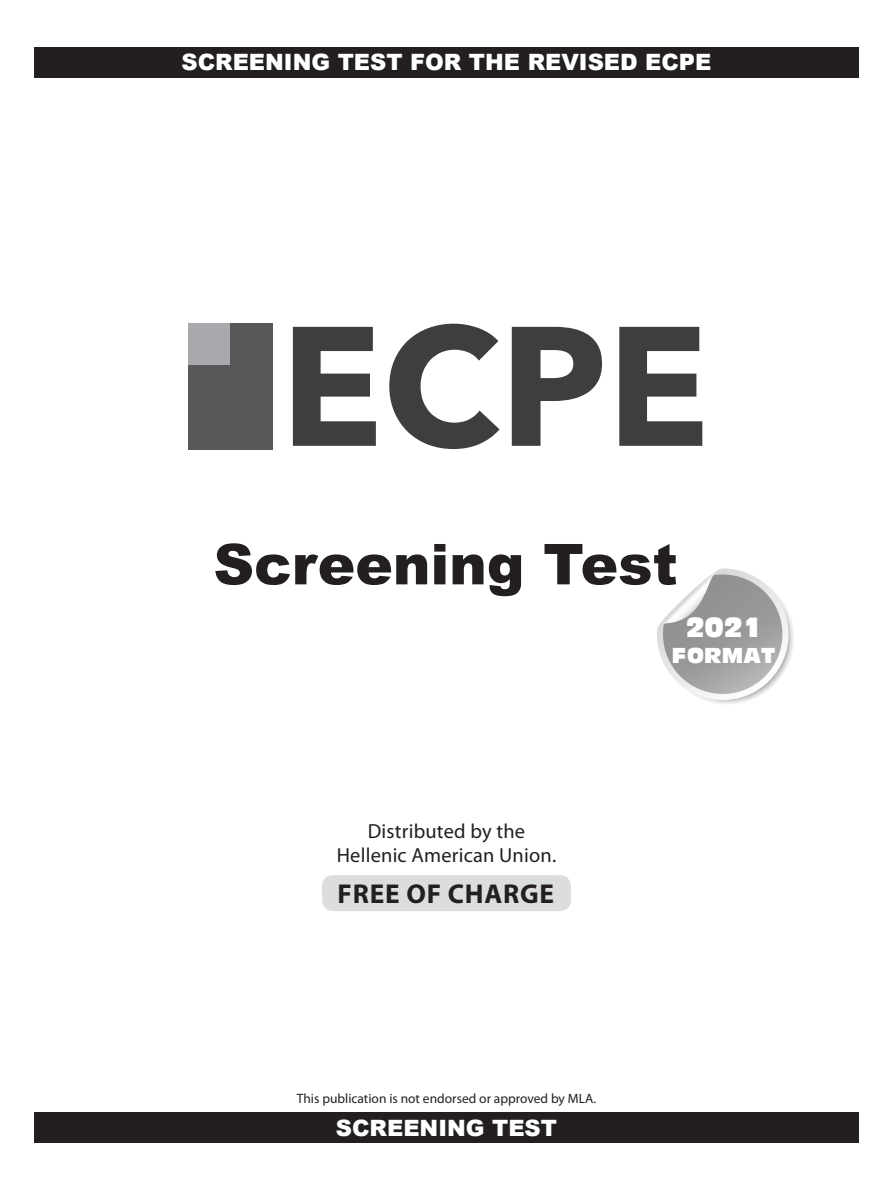
<style>
.page{position:relative;width:893px;height:1191px;background:#fff}
.page>*{position:absolute;margin:0;border:0;box-sizing:border-box;transform-origin:0 0}
.t1{font:900 56.4px "Arial";color:#231f20}
.t2{font:700 27.3px "Myriad Pro";letter-spacing:.03em;color:#231f20}
.t3{font:27px "Antique Olive Compact";color:#fff}
.t4{font:900 22.5px "Arial";color:#fff}
.t5{font:21px "Antique Olive Compact";color:#fff}
.t6{font:20.4px/24.5px "Myriad Pro";letter-spacing:.01em;color:#231f20;text-align:center}
.t7{font:13.5px "Myriad Pro";color:#231f20}
</style>
<div class="page">
<div style="left:34px;top:1112px;width:825px;height:30px;background:#231f20"></div>
<div style="left:322px;top:875px;width:249px;height:36px;background:#dcdddf;border-radius:11px"></div>
<div style="left:34px;top:47px;width:825px;height:31px;background:#231f20"></div>
<div style="left:189px;top:323px;width:42px;height:42px;background:#a8a9ad"></div>
<div style="left:231px;top:323px;width:42px;height:42px;background:#57585a"></div>
<div style="left:189px;top:365px;width:42px;height:42px;background:#57585a"></div>
<div style="left:231px;top:365px;width:42px;height:42px;background:#57585a"></div>
<div style="left:189px;top:407px;width:42px;height:42px;background:#57585a"></div>
<div style="left:231px;top:407px;width:42px;height:42px;background:#57585a"></div>
<svg style="left:293px;top:327px;width:83px;height:119px"></svg>
<svg style="left:389px;top:324px;width:110px;height:125px"></svg>
<svg style="left:512px;top:327px;width:90px;height:119px"></svg>
<svg style="left:619px;top:327px;width:83px;height:119px"></svg>
<svg style="left:657px;top:568px;width:137px;height:136px"></svg>
<p class="t4" style="left:181px;top:46px;width:531px">SCREENING TEST FOR THE REVISED ECPE</p>
<p class="t1" style="left:213px;top:523px;width:466px">Screening Test</p>
<p class="t6" style="left:337px;top:818px;width:221px">Distributed by the<br>Hellenic American Union.</p>
<p class="t2" style="left:337px;top:876px;width:218px">FREE OF CHARGE</p>
<p class="t7" style="left:297px;top:1090px;width:301px">This publication is not endorsed or approved by MLA.</p>
<p class="t4" style="left:336px;top:1111px;width:223px">SCREENING TEST</p>
<p class="t3" style="left:686px;top:611px;width:78px">2021</p>
<p class="t5" style="left:672px;top:642px;width:105px">FORMAT</p>
</div>
